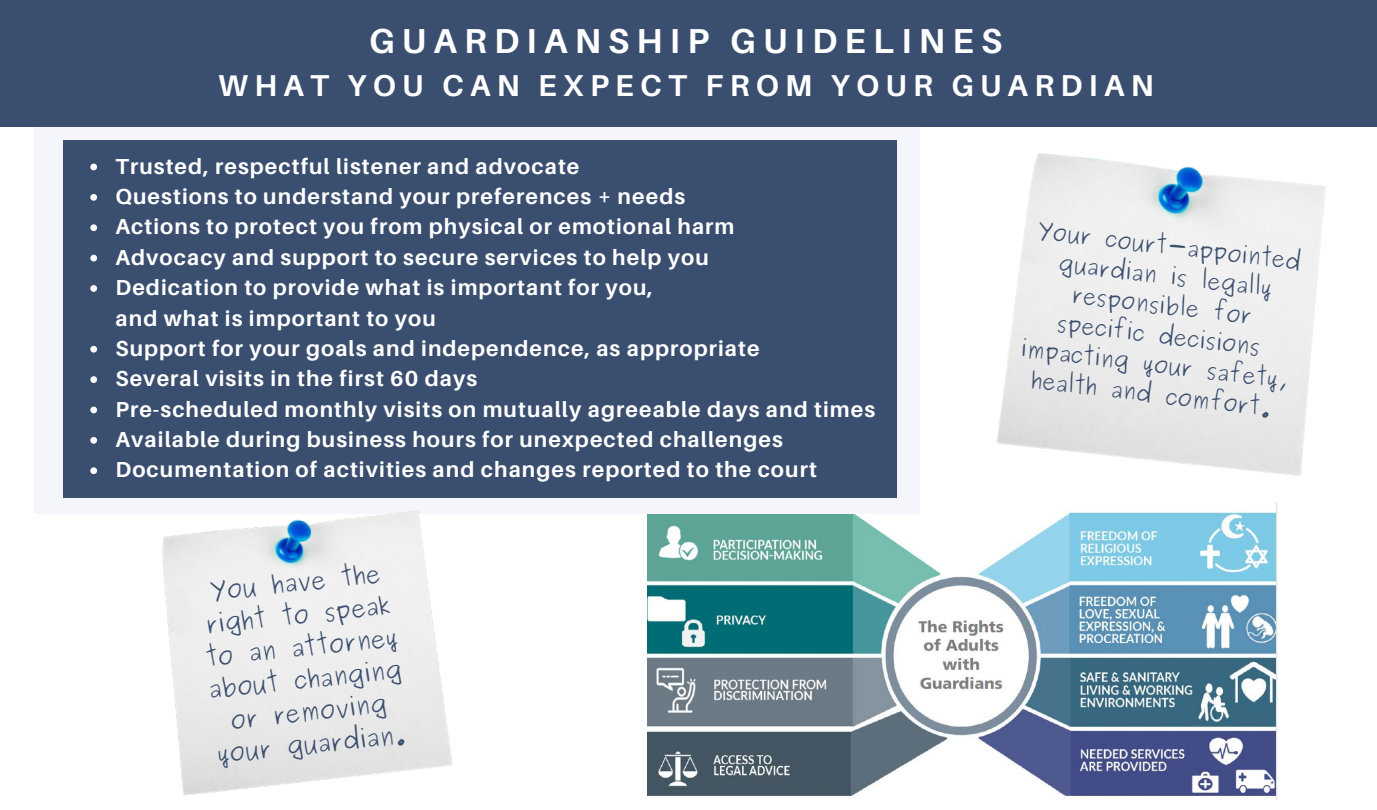
<style>
.page{position:relative;width:1377px;height:810px;background:#fff}
.page>*{position:absolute;margin:0;border:0;box-sizing:border-box;transform-origin:0 0}
.t1{font:700 34.65px "Aileron";letter-spacing:.21em;color:#fff}
.t2{font:700 30.15px "Aileron";letter-spacing:.21em;color:#fff}
.t3{font:23.62px/32.4px "Purisa";color:#3a4e6f;text-align:center}
.t4{font:700 21.6px "Aileron";letter-spacing:.05em;color:#fff}
.t5{font:21.6px/29.7px "Purisa";color:#3a4e6f;text-align:center}
</style>
<div class="page">
<img style="left:996px;top:153px;width:330px;height:350px">
<img style="left:648px;top:503px;width:630px;height:297px">
<svg style="left:857px;top:503px;width:104px;height:50px"></svg>
<div style="left:35px;top:122px;width:885px;height:392px;background:#f4f6fc"></div>
<div style="left:0;top:0;width:1377px;height:127px;background:#3a4e6f"></div>
<div style="left:63px;top:140px;width:834px;height:358px;background:#3a4e6f"></div>
<img style="left:162px;top:511px;width:291px;height:285px">
<svg style="left:90px;top:164px;width:7px;height:6px"></svg>
<svg style="left:90px;top:194px;width:7px;height:7px"></svg>
<svg style="left:90px;top:224px;width:7px;height:7px"></svg>
<svg style="left:90px;top:255px;width:7px;height:6px"></svg>
<svg style="left:90px;top:285px;width:7px;height:7px"></svg>
<svg style="left:90px;top:346px;width:7px;height:7px"></svg>
<svg style="left:90px;top:376px;width:7px;height:7px"></svg>
<svg style="left:90px;top:407px;width:7px;height:6px"></svg>
<svg style="left:90px;top:437px;width:7px;height:7px"></svg>
<svg style="left:90px;top:467px;width:7px;height:7px"></svg>
<p class="t1" style="left:369px;top:20px;width:635px">GUARDIANSHIP GUIDELINES</p>
<p class="t2" style="left:218px;top:67px;width:937px">WHAT YOU CAN EXPECT FROM YOUR GUARDIAN</p>
<p class="t4" style="left:115px;top:153px;width:466px">Trusted, respectful listener and advocate</p>
<p class="t4" style="left:115px;top:183px;width:571px">Questions to understand your preferences + needs</p>
<p class="t4" style="left:115px;top:214px;width:621px">Actions to protect you from physical or emotional harm</p>
<p class="t4" style="left:115px;top:244px;width:595px">Advocacy and support to secure services to help you</p>
<p class="t4" style="left:115px;top:274px;width:539px">Dedication to provide what is important for you,</p>
<p class="t4" style="left:115px;top:335px;width:646px">Support for your goals and independence, as appropriate</p>
<p class="t4" style="left:115px;top:365px;width:363px">Several visits in the first 60 days</p>
<p class="t4" style="left:115px;top:396px;width:761px">Pre-scheduled monthly visits on mutually agreeable days and times</p>
<p class="t4" style="left:115px;top:426px;width:669px">Available during business hours for unexpected challenges</p>
<p class="t4" style="left:115px;top:457px;width:703px">Documentation of activities and changes reported to the court</p>
<p class="t4" style="left:116px;top:305px;width:322px">and what is important to you</p>
<p class="t3" style="left:197px;top:577px;width:196px;rotate:-6deg">You have the right to speak to an attorney about changing or removing your guardian.</p>
<p class="t5" style="left:1037px;top:215px;width:272px;rotate:7deg">Your court-appointed guardian is legally responsible for specific decisions impacting your safety, health and comfort.</p>
</div>
